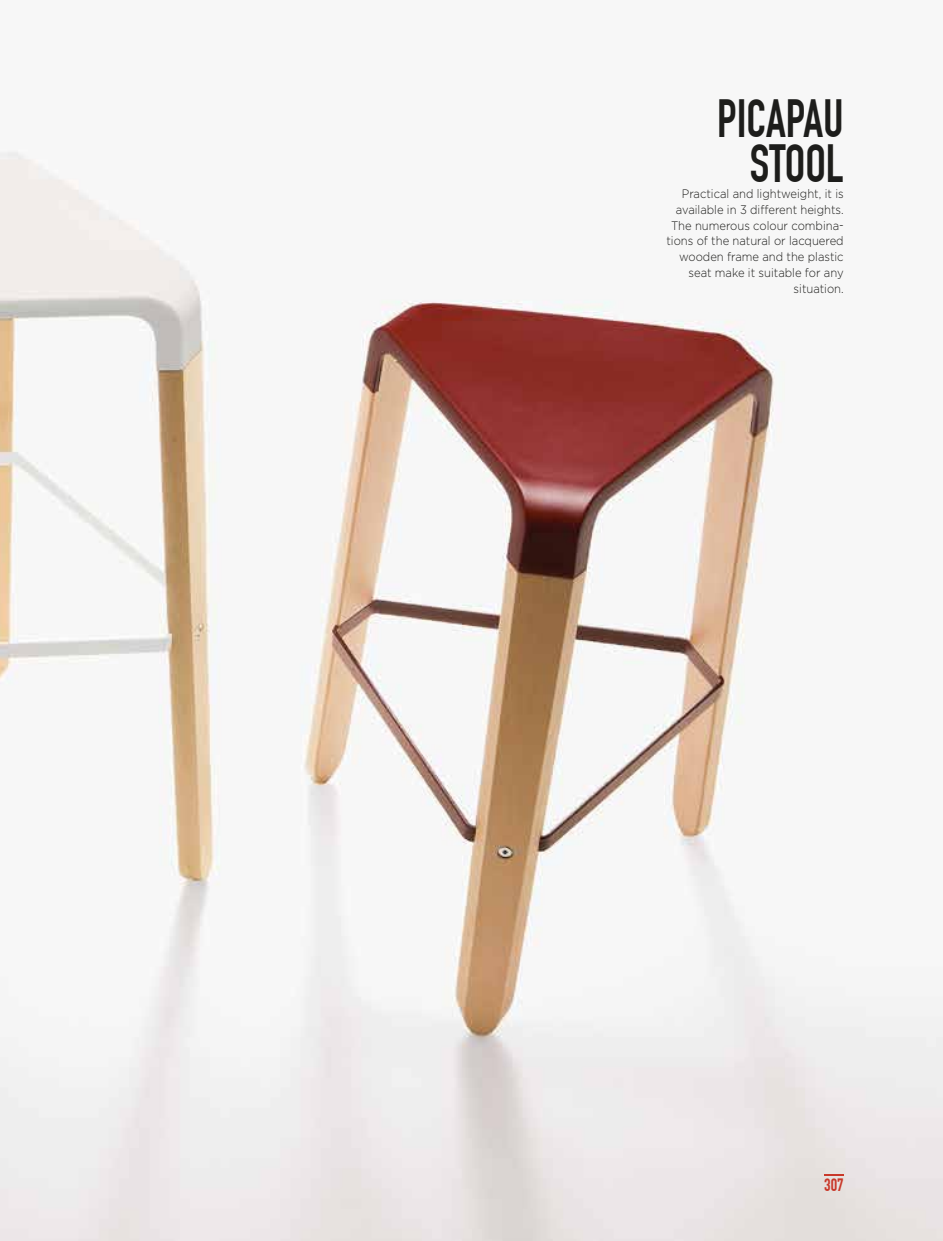
<style>
.page{position:relative;width:943px;height:1241px;background:#fff}
.page>*{position:absolute;margin:0;border:0;box-sizing:border-box;transform-origin:0 0}
.t1{font:700 52.5px/45.5px "DIN Condensed";color:#1d1d1b;text-align:right;scale:.92 1}
.t2{font:700 17.5px "DIN Condensed";color:#c9382a}
.t3{font:300 12.25px/15.8px "Gotham";color:#1d1d1b;text-align:right;scale:.92 1}
</style>
<div class="page">
<img style="left:0;top:151px;width:943px;height:1089px">
<svg style="left:824px;top:1173px;width:19px;height:2px"></svg>
<h1 class="t1" style="left:717px;top:96px;width:139px">PICAPAU<br>STOOL</h1>
<p class="t3" style="left:666px;top:185px;width:194px">Practical and lightweight, it is available in 3 different heights.<br>The numerous colour combina&shy;tions of the natural or lacquered wooden frame and the plastic seat make it suitable for any situation.</p>
<h2 class="t2" style="left:824px;top:1174px;width:21px">307</h2>
</div>
